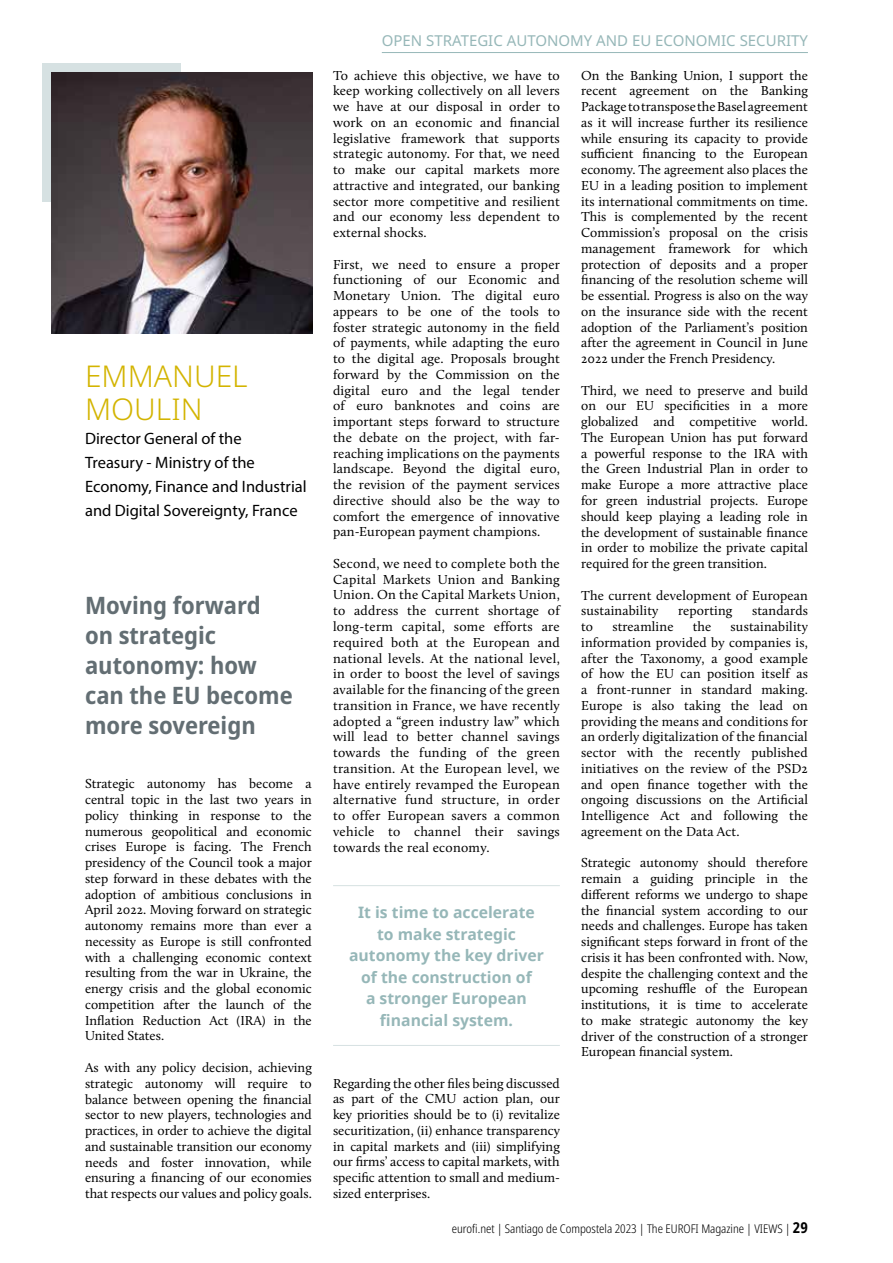
<style>
.page{position:relative;width:893px;height:1263px;background:#fff}
.page>*{position:absolute;margin:0;border:0;box-sizing:border-box;transform-origin:0 0}
.t1{font:300 30px/33px "Noto Sans";color:#d3b400}
.t2{font:700 semi-condensed 24px/30px "Noto Sans";color:#636e73}
.t3{font:16.5px/24px "Myriad Pro";color:#000}
.t4{font:700 15.75px/21.6px "Noto Sans";color:#96b7b8;text-align:center}
.t5{font:15px "Noto Sans";color:#96b7b8}
.t6{font:13.5px/15.8px "Calluna";color:#000;text-align:justify}
.t7{font:300 condensed 12px "Noto Sans";color:#000}
.s1{font-weight:700;font-size:15px}
</style>
<div class="page">
<div style="left:43px;top:64px;width:138px;height:138px;background:#d6e1e2"></div>
<img style="left:51px;top:72px;width:262px;height:262px">
<hr style="left:333px;top:885px;width:227px;height:1px;background:#d6e1e2">
<hr style="left:333px;top:1045px;width:227px;height:1px;background:#d6e1e2">
<hr style="left:382px;top:52px;width:426px;height:1px;background:#96b7b8">
<h1 class="t1" style="left:85px;top:360px;width:164px">EMMANUEL<br>MOULIN</h1>
<p class="t3" style="left:85px;top:426px;width:223px">Director General of the<br>Treasury - Ministry of the<br>Economy, Finance and Industrial and Digital Sovereignty, France</p>
<h2 class="t2" style="left:85px;top:590px;width:209px">Moving forward on strategic autonomy: how can the EU become more sovereign</h2>
<p class="t6" style="left:85px;top:776px;width:228px">Strategic autonomy has become a central topic in the last two years in policy thinking in response to the numerous geopolitical and economic crises Europe is facing. The French presidency of the Council took a major step forward in these debates with the adoption of ambitious conclusions in April 2022. Moving forward on strategic autonomy remains more than ever a necessity as Europe is still confronted with a challenging economic context resulting from the war in Ukraine, the energy crisis and the global economic competition after the launch of the Inflation Reduction Act (IRA) in the United States.</p>
<p class="t6" style="left:85px;top:1059px;width:228px">As with any policy decision, achieving strategic autonomy will require to balance between opening the financial sector to new players, technologies and practices, in order to achieve the digital and sustainable transition our economy needs and foster innovation, while ensuring a financing of our economies that respects our values and policy goals.</p>
<p class="t5" style="left:382px;top:30px;width:428px">OPEN STRATEGIC AUTONOMY AND EU ECONOMIC SECURITY</p>
<p class="t6" style="left:333px;top:67px;width:228px">To achieve this objective, we have to keep working collectively on all levers we have at our disposal in order to work on an economic and financial legislative framework that supports strategic autonomy. For that, we need to make our capital markets more attractive and integrated, our banking sector more competitive and resilient and our economy less dependent to external shocks.</p>
<p class="t6" style="left:333px;top:256px;width:228px">First, we need to ensure a proper functioning of our Economic and Monetary Union. The digital euro appears to be one of the tools to foster strategic autonomy in the field of payments, while adapting the euro to the digital age. Proposals brought forward by the Commission on the digital euro and the legal tender of euro banknotes and coins are important steps forward to structure the debate on the project, with far&shy;reaching implications on the payments landscape. Beyond the digital euro, the revision of the payment services directive should also be the way to comfort the emergence of innovative pan-European payment champions.</p>
<p class="t6" style="left:333px;top:555px;width:228px">Second, we need to complete both the Capital Markets Union and Banking Union. On the Capital Markets Union, to address the current shortage of long-term capital, some efforts are required both at the European and national levels. At the national level, in order to boost the level of savings available for the financing of the green transition in France, we have recently adopted a “green industry law” which will lead to better channel savings towards the funding of the green transition. At the European level, we have entirely revamped the European alternative fund structure, in order to offer European savers a common vehicle to channel their savings towards the real economy.</p>
<p class="t4" style="left:349px;top:902px;width:196px">It is time to accelerate to make strategic autonomy the key driver of the construction of<br>a stronger European financial system.</p>
<p class="t6" style="left:333px;top:1075px;width:228px">Regarding the other files being discussed as part of the CMU action plan, our key priorities should be to (i) revitalize securitization, (ii) enhance transparency in capital markets and (iii) simplifying our firms’ access to capital markets, with specific attention to small and medium&shy;sized enterprises.</p>
<p class="t6" style="left:581px;top:67px;width:228px">On the Banking Union, I support the recent agreement on the Banking Package to transpose the Basel agreement as it will increase further its resilience while ensuring its capacity to provide sufficient financing to the European economy. The agreement also places the EU in a leading position to implement its international commitments on time.<br>This is complemented by the recent Commission’s proposal on the crisis management framework for which protection of deposits and a proper financing of the resolution scheme will be essential. Progress is also on the way on the insurance side with the recent adoption of the Parliament’s position after the agreement in Council in June 2022 under the French Presidency.</p>
<p class="t6" style="left:581px;top:382px;width:228px">Third, we need to preserve and build on our EU specificities in a more globalized and competitive world.<br>The European Union has put forward a powerful response to the IRA with the Green Industrial Plan in order to make Europe a more attractive place for green industrial projects. Europe should keep playing a leading role in the development of sustainable finance in order to mobilize the private capital required for the green transition.</p>
<p class="t6" style="left:581px;top:587px;width:228px">The current development of European sustainability</p>
<p class="t6" style="left:678px;top:603px;width:56px">reporting</p>
<p class="t6" style="left:752px;top:603px;width:57px">standards</p>
<p class="t6" style="left:581px;top:618px;width:228px;text-indent:149px">sustainability information provided by companies is, after the Taxonomy, a good example of how the EU can position itself as a front-runner in standard making.<br>Europe is also taking the lead on providing the means and conditions for an orderly digitalization of the financial sector with the recently published initiatives on the review of the PSD2 and open finance together with the ongoing discussions on the Artificial Intelligence Act and following the agreement on the Data Act.</p>
<p class="t6" style="left:581px;top:855px;width:228px">Strategic autonomy should therefore remain a guiding principle in the different reforms we undergo to shape the financial system according to our needs and challenges. Europe has taken significant steps forward in front of the crisis it has been confronted with. Now, despite the challenging context and the upcoming reshuffle of the European institutions, it is time to accelerate to make strategic autonomy the key driver of the construction of a stronger European financial system.</p>
<p class="t6" style="left:581px;top:618px;width:14px">to</p>
<p class="t6" style="left:612px;top:618px;width:63px">streamline</p>
<p class="t6" style="left:693px;top:618px;width:20px">the</p>
<p class="t7" style="left:452px;top:1220px;width:358px">eurofi.net | Santiago de Compostela 2023 | The EUROFI Magazine | VIEWS | <span class="s1">29</span></p>
</div>
